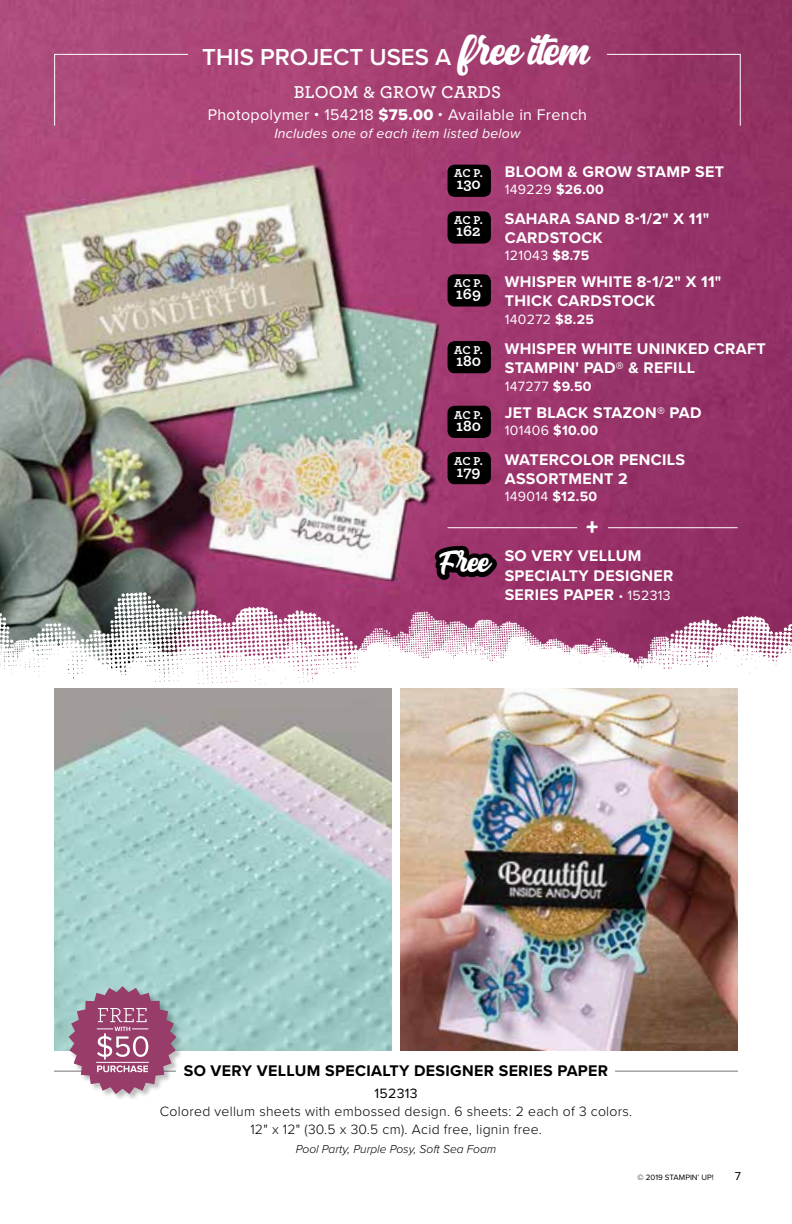
<style>
.page{position:relative;width:792px;height:1224px;background:#fff}
.page>*{position:absolute;margin:0;border:0;box-sizing:border-box;transform-origin:0 0}
.t1{font:28.4px "Airates Script";color:#fff}
.t2{font:600 24px "Proxima Nova";color:#fff}
.t3{font:900 24px "Proxima Nova";color:#fff}
.t4{font:600 18px "Archer";letter-spacing:.02em;color:#fff}
.t5{font:700 16px/19.2px "Proxima Nova";letter-spacing:.02em;color:#fff}
.t6{font:16px "Proxima Nova";letter-spacing:.02em;color:#fff}
.t7{font:700 16px "Proxima Nova";letter-spacing:.02em;color:#000}
.t8{font:700 16px "Archer";color:#fff}
.t9{font:300 14px/18px "Proxima Nova";letter-spacing:.02em;color:#000;text-align:center}
.t10{font:14px "Proxima Nova";letter-spacing:.02em;color:#fff}
.t11{font:italic 14px "Proxima Nova";letter-spacing:.02em;color:#fff}
.t12{font:14px "Proxima Nova";color:#000}
.t13{font:italic 300 12px "Proxima Nova";color:#000}
.t14{font:700 12px "Archer";letter-spacing:-.02em;color:#fff}
.t15{font:12px "Proxima Nova";color:#000}
.t16{font:8px "Proxima Nova";color:#000}
.s1{font-family:"Airates Script";font-weight:400;font-size:40px}
.s2{font-family:"Proxima Nova Extrabld"}
.s3{font-weight:300}
.s4{font-weight:700}
.s5{font-weight:300;font-size:14px}
.s6{font-weight:400;font-size:14px}
</style>
<div class="page">
<hr style="left:54px;top:1071px;width:684px;height:1px;background:#757777">
<div style="left:177px;top:1063px;width:438px;height:13px;background:#fff"></div>
<img style="left:0;top:0;width:792px;height:593px">
<img style="left:0;top:593px;width:792px;height:148px">
<div style="left:448px;top:274px;width:43px;height:33px;background:#000;border-radius:7px"></div>
<div style="left:448px;top:165px;width:43px;height:32px;background:#000;border-radius:7px"></div>
<div style="left:448px;top:211px;width:43px;height:33px;background:#000;border-radius:7px"></div>
<div style="left:448px;top:406px;width:43px;height:32px;background:#000;border-radius:7px"></div>
<div style="left:448px;top:341px;width:43px;height:32px;background:#000;border-radius:7px"></div>
<div style="left:448px;top:452px;width:43px;height:32px;background:#000;border-radius:7px"></div>
<img style="left:54px;top:688px;width:338px;height:363px">
<div style="left:69px;top:986px;width:115px;height:115px;background:#000;opacity:.25"></div>
<svg style="left:69px;top:986px;width:108px;height:108px;background:#ab7895"></svg>
<img style="left:401px;top:688px;width:337px;height:363px">
<svg style="left:606px;top:53px;width:135px;height:74px;background:#963767"></svg>
<div style="left:54px;top:53px;width:135px;height:74px;background:#ae497b"></div>
<svg style="left:427px;top:538px;width:78px;height:64px;background:#6e244b"></svg>
<hr style="left:448px;top:527px;width:129px;height:1px;background:#fff">
<hr style="left:608px;top:527px;width:130px;height:1px;background:#fff">
<h2 class="t2" style="left:202px;top:39px;width:387px">THIS PROJECT USES A <span class="s1">free item</span></h2>
<p class="t4" style="left:294px;top:78px;width:209px">BLOOM &amp; GROW CARDS</p>
<p class="t6" style="left:208px;top:102px;width:381px">Photopolymer • 154218 <span class="s2">$75.00</span> <span class="s3">•</span> Available in French</p>
<p class="t11" style="left:274px;top:123px;width:248px">Includes one of each item listed below</p>
<p class="t14" style="left:454px;top:164px;width:30px">AC P.</p>
<p class="t8" style="left:456px;top:171px;width:26px">130</p>
<p class="t5" style="left:505px;top:162px;width:221px">BLOOM &amp; GROW STAMP SET</p>
<p class="t10" style="left:505px;top:179px;width:100px">149229 <span class="s4">$26.00</span></p>
<p class="t14" style="left:454px;top:211px;width:30px">AC P.</p>
<p class="t8" style="left:456px;top:218px;width:26px">162</p>
<p class="t5" style="left:505px;top:209px;width:206px">SAHARA SAND 8-1/2" X 11"<br>CARDSTOCK</p>
<p class="t10" style="left:505px;top:245px;width:86px">121043 <span class="s4">$8.75</span></p>
<p class="t14" style="left:454px;top:274px;width:30px">AC P.</p>
<p class="t8" style="left:456px;top:281px;width:27px">169</p>
<p class="t5" style="left:505px;top:272px;width:218px">WHISPER WHITE 8-1/2" X 11"<br>THICK CARDSTOCK</p>
<p class="t10" style="left:505px;top:309px;width:91px">140272 <span class="s4">$8.25</span></p>
<p class="t14" style="left:454px;top:340px;width:30px">AC P.</p>
<p class="t8" style="left:456px;top:348px;width:26px">180</p>
<p class="t5" style="left:505px;top:338px;width:263px">WHISPER WHITE UNINKED CRAFT<br>STAMPIN' PAD® &amp; REFILL</p>
<p class="t10" style="left:505px;top:376px;width:88px">147277 <span class="s4">$9.50</span></p>
<p class="t14" style="left:454px;top:405px;width:30px">AC P.</p>
<p class="t8" style="left:456px;top:413px;width:26px">180</p>
<p class="t5" style="left:505px;top:403px;width:198px">JET BLACK STAZON® PAD</p>
<p class="t10" style="left:505px;top:420px;width:95px">101406 <span class="s4">$10.00</span></p>
<p class="t14" style="left:454px;top:451px;width:30px">AC P.</p>
<p class="t8" style="left:456px;top:459px;width:26px">179</p>
<p class="t5" style="left:505px;top:449px;width:182px">WATERCOLOR PENCILS<br>ASSORTMENT 2</p>
<p class="t10" style="left:505px;top:486px;width:94px">149014 <span class="s4">$12.50</span></p>
<h2 class="t3" style="left:586px;top:509px;width:14px">+</h2>
<h1 class="t1" style="left:440px;top:544px;width:55px">Free</h1>
<p class="t5" style="left:505px;top:546px;width:170px">SO VERY VELLUM<br>SPECIALTY DESIGNER<br>SERIES PAPER <span class="s5">•</span> <span class="s6">152313</span></p>
<p class="t7" style="left:184px;top:1059px;width:426px">SO VERY VELLUM SPECIALTY DESIGNER SERIES PAPER</p>
<p class="t12" style="left:375px;top:1083px;width:44px">152313</p>
<p class="t9" style="left:160px;top:1101px;width:474px">Colored vellum sheets with embossed design. 6 sheets: 2 each of 3 colors.<br>12" x 12" (30.5 x 30.5 cm). Acid free, lignin free.</p>
<p class="t13" style="left:296px;top:1140px;width:202px">Pool Party, Purple Posy, Soft Sea Foam</p>
<p class="t16" style="left:638px;top:1172px;width:78px">© 2019 STAMPIN’ UP!</p>
<p class="t15" style="left:735px;top:1167px;width:8px">7</p>
</div>
